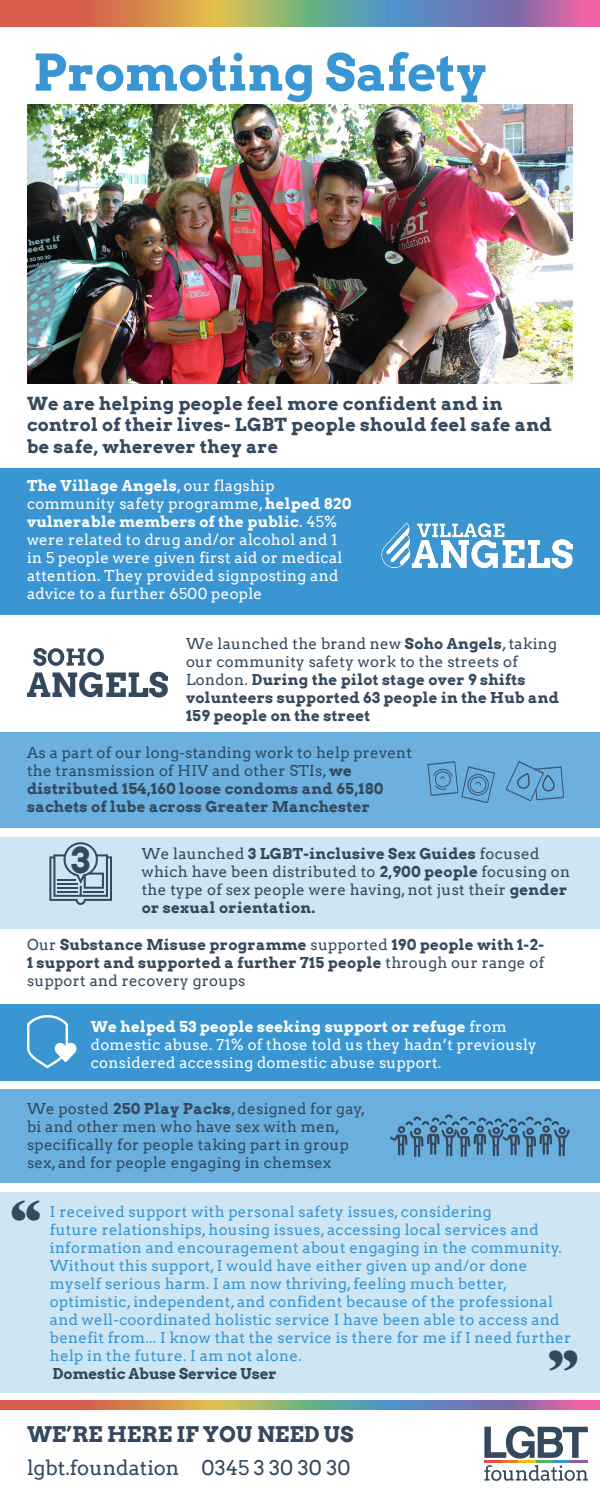
<style>
.page{position:relative;width:600px;height:1500px;background:#fff}
.page>*{position:absolute;margin:0;border:0;box-sizing:border-box;transform-origin:0 0}
.t1{font:700 50.25px "Arvo";color:#3996d3}
.t2{font:48.75px "Gastromond";color:#35495e}
.t3{font:700 35.55px "Arvo";color:#35495e}
.t4{font:700 21.6px "Arvo";color:#35495e}
.t5{font:20.25px "Arvo";color:#35495e}
.t6{font:700 18px/21.6px "Arvo";letter-spacing:.02em;color:#35495e}
.t7{font:15px/18px "Arvo";letter-spacing:.02em;color:#3996d3}
.t8{font:700 15px/18px "Arvo";letter-spacing:.02em;color:#35495e}
.t9{font:15px/18px "Arvo";letter-spacing:.02em;color:#fff}
.t10{font:15px/18px "Arvo";letter-spacing:.02em;color:#35495e}
.t11{font:700 15px "Arvo";color:#35495e}
.s1{font-weight:700}
.s2{font-weight:400}
</style>
<div class="page">
<svg style="left:0;top:1401px;width:600px;height:9px;background:#a58780"></svg>
<hr style="left:502px;top:1460px;width:17px;height:3px;background:#e67e21">
<hr style="left:484px;top:1460px;width:18px;height:3px;background:#e84d3d">
<hr style="left:519px;top:1460px;width:17px;height:3px;background:#f1c40b">
<hr style="left:536px;top:1460px;width:17px;height:3px;background:#53b36e">
<hr style="left:553px;top:1460px;width:18px;height:3px;background:#3996d3">
<hr style="left:571px;top:1460px;width:17px;height:3px;background:#915ba1">
<svg style="left:484px;top:1426px;width:104px;height:33px"></svg>
<svg style="left:484px;top:1465px;width:104px;height:16px"></svg>
<div style="left:0;top:732px;width:600px;height:95px;background:#6bb0de"></div>
<div style="left:0;top:1090px;width:600px;height:93px;background:#6ab0de"></div>
<div style="left:0;top:837px;width:600px;height:91px;background:#cee5f4"></div>
<div style="left:0;top:468px;width:600px;height:147px;background:#3996d3"></div>
<div style="left:0;top:1005px;width:600px;height:76px;background:#3996d3"></div>
<svg style="left:390px;top:1114px;width:180px;height:43px"></svg>
<svg style="left:427px;top:761px;width:68px;height:42px"></svg>
<svg style="left:506px;top:761px;width:58px;height:40px"></svg>
<svg style="left:27px;top:1015px;width:50px;height:53px"></svg>
<img style="left:28px;top:105px;width:545px;height:279px">
<svg style="left:0;top:0;width:600px;height:27px;background:#a4887f"></svg>
<div style="left:0;top:1192px;width:600px;height:201px;background:#cee5f4"></div>
<img style="left:381px;top:522px;width:192px;height:47px">
<svg style="left:33px;top:648px;width:71px;height:18px"></svg>
<svg style="left:27px;top:672px;width:141px;height:25px"></svg>
<svg style="left:49px;top:842px;width:63px;height:63px"></svg>
<p class="t1" style="left:33px;top:41px;width:455px">Promoting Safety</p>
<p class="t6" style="left:27px;top:392px;width:526px">We are helping people feel more confident and in control of their lives- LGBT people should feel safe and be safe, wherever they are</p>
<p class="t9" style="left:27px;top:477px;width:326px"><span class="s1">The Village Angels</span>, our flagship community safety programme, <span class="s1">helped 820 vulnerable members of the public</span>. 45% were related to drug and/or alcohol and 1 in 5 people were given first aid or medical attention. They provided signposting and advice to a further 6500 people</p>
<p class="t8" style="left:186px;top:634px;width:375px"><span class="s2">We launched the brand new</span> Soho Angels<span class="s2">, taking our community safety work to the streets of London.</span> During the pilot stage over 9 shifts volunteers supported 63 people in the Hub and 159 people on the street</p>
<p class="t8" style="left:27px;top:743px;width:387px"><span class="s2">As a part of our long-standing work to help prevent the transmission of HIV and other STIs,</span> we distributed 154,160 loose condoms and 65,180 sachets of lube across Greater Manchester</p>
<p class="t3" style="left:71px;top:838px;width:20px">3</p>
<p class="t10" style="left:142px;top:845px;width:430px">We launched <span class="s1">3 LGBT-inclusive Sex Guides</span> focused which have been distributed to <span class="s1">2,900 people</span> focusing on the type of sex people were having, not just their <span class="s1">gender or sexual orientation.</span></p>
<p class="t8" style="left:27px;top:935px;width:519px;text-align:justify"><span class="s2">Our</span> Substance Misuse programme <span class="s2">supported</span> 190 people with 1-2- 1 support and supported a further 715 people <span class="s2">through our range of support and recovery groups</span></p>
<p class="t9" style="left:91px;top:1018px;width:448px"><span class="s1">We helped 53 people seeking support or refuge</span> from domestic abuse. 71% of those told us they hadn’t previously considered accessing domestic abuse support.</p>
<p class="t10" style="left:27px;top:1100px;width:340px">We posted <span class="s1">250 Play Packs</span>, designed for gay, bi and other men who have sex with men, specifically for people taking part in group sex, and for people engaging in chemsex</p>
<p class="t2" style="left:10px;top:1183px;width:32px">“</p>
<p class="t7" style="left:50px;top:1202px;width:513px">I received support with personal safety issues, considering<br>future relationships, housing issues, accessing local services and information and encouragement about engaging in the community.</p>
<p class="t7" style="left:50px;top:1256px;width:523px">Without this support, I would have either given up and/or done myself serious harm. I am now thriving, feeling much better, optimistic, independent, and confident because of the professional and well-coordinated holistic service I have been able to access and benefit from... I know that the service is there for me if I need further help in the future. I am not alone.</p>
<p class="t11" style="left:53px;top:1364px;width:225px">Domestic Abuse Service User</p>
<p class="t2" style="left:579px;top:1389px;width:32px;rotate:-180deg">“</p>
<h3 class="t4" style="left:27px;top:1421px;width:328px">WE’RE HERE IF YOU NEED US</h3>
<h3 class="t5" style="left:27px;top:1456px;width:325px">lgbt.foundation 0345 3 30 30 30</h3>
</div>
